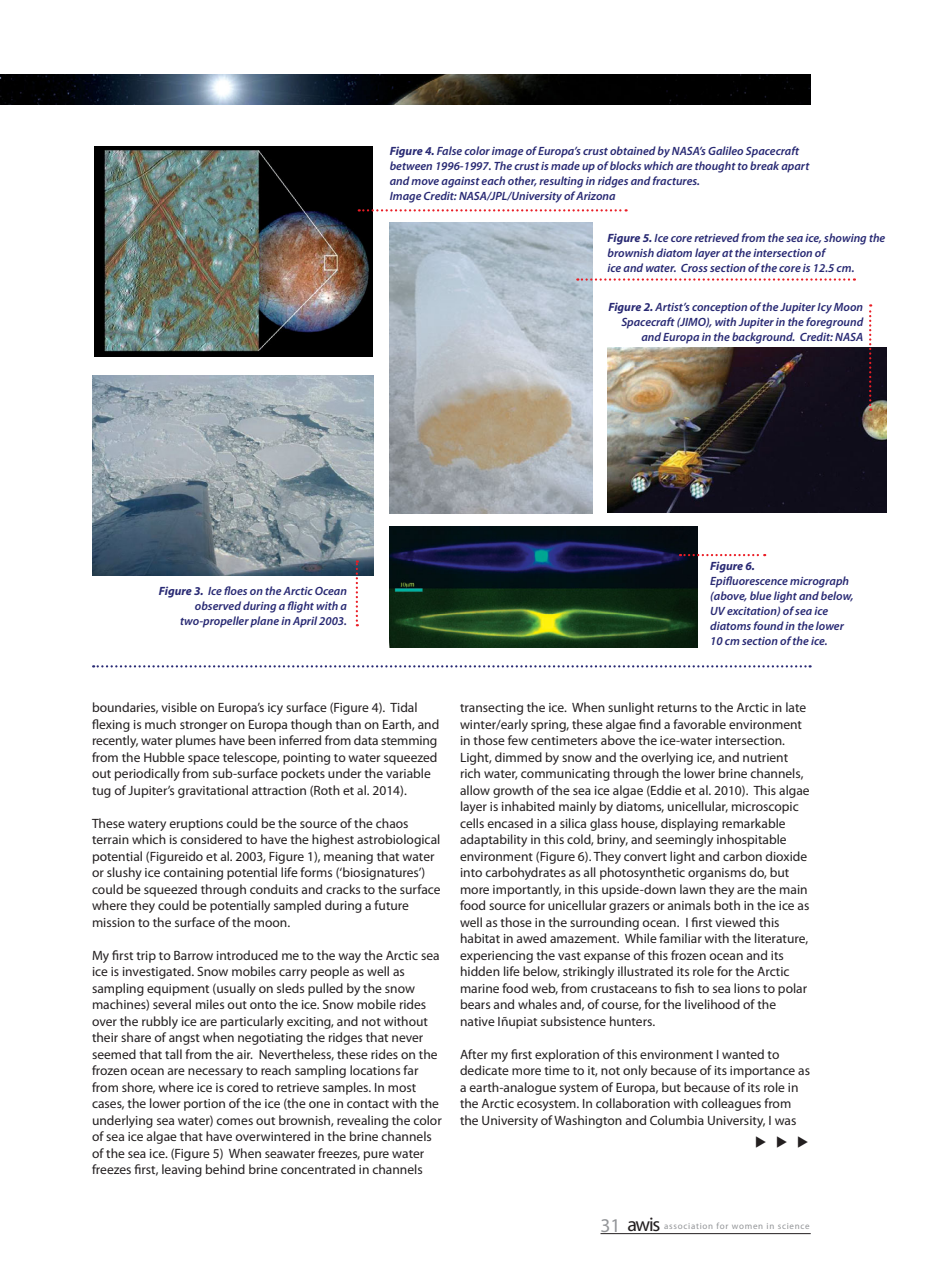
<style>
.page{position:relative;width:946px;height:1270px;background:#fff}
.page>*{position:absolute;margin:0;border:0;box-sizing:border-box;transform-origin:0 0}
.t1{font:13.5px/16.5px "Myriad Pro";color:#231f20}
.t2{font:italic 600 12px/15px "Myriad Pro";color:#282973}
.t3{font:italic 700 12px "Myriad Pro";color:#282973}
.t4{font:9px "Myriad Pro";letter-spacing:.08em;color:#939598}
.s1{font-weight:700}
.s2{font-size:19.5px}
.s3{font-size:19.95px;color:#231f20}
</style>
<div class="page">
<hr style="left:600px;top:1233px;width:210px;height:1px;background:#231f20">
<img style="left:92px;top:375px;width:281px;height:200px">
<svg style="left:355px;top:560px;width:3px;height:66px"></svg>
<img style="left:389px;top:222px;width:204px;height:291px">
<svg style="left:577px;top:278px;width:277px;height:3px"></svg>
<img style="left:389px;top:527px;width:308px;height:120px">
<img style="left:607px;top:347px;width:279px;height:166px">
<svg style="left:93px;top:665px;width:717px;height:2px"></svg>
<img style="left:94px;top:146px;width:279px;height:211px">
<svg style="left:358px;top:209px;width:268px;height:2px"></svg>
<svg style="left:680px;top:554px;width:85px;height:2px"></svg>
<svg style="left:868px;top:304px;width:3px;height:107px"></svg>
<img style="left:0;top:74px;width:810px;height:31px">
<p class="t2" style="left:390px;top:144px;width:421px"><span class="s1">Figure 4.</span> False color image of Europa’s crust obtained by NASA’s Galileo Spacecraft between 1996-1997. The crust is made up of blocks which are thought to break apart and move against each other, resulting in ridges and fractures.<br>Image Credit: NASA/JPL/University of Arizona</p>
<p class="t2" style="left:607px;top:231px;width:279px"><span class="s1">Figure 5.</span> Ice core retrieved from the sea ice, showing the brownish diatom layer at the intersection of<br>ice and water. Cross section of the core is 12.5 cm.</p>
<p class="t2" style="left:608px;top:300px;width:256px;text-align:right"><span class="s1">Figure 2.</span> Artist’s conception of the Jupiter Icy Moon<br>Spacecraft (JIMO), with Jupiter in the foreground and Europa in the background. Credit: NASA</p>
<p class="t2" style="left:159px;top:585px;width:190px;text-align:right"><span class="s1">Figure 3.</span> Ice floes on the Arctic Ocean observed during a flight with a two-propeller plane in April 2003.</p>
<p class="t3" style="left:710px;top:561px;width:46px">Figure 6.</p>
<p class="t2" style="left:710px;top:575px;width:145px">Epifluorescence micrograph (above, blue light and below,<br>UV excitation) of sea ice diatoms found in the lower<br>10 cm section of the ice.</p>
<p class="t1" style="left:92px;top:700px;width:349px">boundaries, visible on Europa’s icy surface (Figure 4). Tidal flexing is much stronger on Europa though than on Earth, and recently, water plumes have been inferred from data stemming from the Hubble space telescope, pointing to water squeezed out periodically from sub-surface pockets under the variable tug of Jupiter’s gravitational attraction (Roth et al. 2014).</p>
<p class="t1" style="left:92px;top:816px;width:350px">These watery eruptions could be the source of the chaos terrain which is considered to have the highest astrobiological potential (Figureido et al. 2003, Figure 1), meaning that water or slushy ice containing potential life forms (‘biosignatures’) could be squeezed through conduits and cracks to the surface where they could be potentially sampled during a future mission to the surface of the moon.</p>
<p class="t1" style="left:92px;top:947px;width:351px">My first trip to Barrow introduced me to the way the Arctic sea ice is investigated. Snow mobiles carry people as well as sampling equipment (usually on sleds pulled by the snow machines) several miles out onto the ice. Snow mobile rides over the rubbly ice are particularly exciting, and not without their share of angst when negotiating the ridges that never seemed that tall from the air. Nevertheless, these rides on the frozen ocean are necessary to reach sampling locations far from shore, where ice is cored to retrieve samples. In most cases, the lower portion of the ice (the one in contact with the underlying sea water) comes out brownish, revealing the color of sea ice algae that have overwintered in the brine channels of the sea ice. (Figure 5) When seawater freezes, pure water freezes first, leaving behind brine concentrated in channels</p>
<p class="t1" style="left:460px;top:700px;width:351px">transecting the ice. When sunlight returns to the Arctic in late winter/early spring, these algae find a favorable environment in those few centimeters above the ice-water intersection.<br>Light, dimmed by snow and the overlying ice, and nutrient rich water, communicating through the lower brine channels, allow growth of the sea ice algae (Eddie et al. 2010). This algae layer is inhabited mainly by diatoms, unicellular, microscopic cells encased in a silica glass house, displaying remarkable adaptability in this cold, briny, and seemingly inhospitable environment (Figure 6). They convert light and carbon dioxide into carbohydrates as all photosynthetic organisms do, but more importantly, in this upside-down lawn they are the main food source for unicellular grazers or animals both in the ice as well as those in the surrounding ocean. I first viewed this habitat in awed amazement. While familiar with the literature, experiencing the vast expanse of this frozen ocean and its hidden life below, strikingly illustrated its role for the Arctic marine food web, from crustaceans to fish to sea lions to polar bears and whales and, of course, for the livelihood of the native Iñupiat subsistence hunters.</p>
<p class="t1" style="left:460px;top:1046px;width:351px">After my first exploration of this environment I wanted to dedicate more time to it, not only because of its importance as a earth-analogue system of Europa, but because of its role in the Arctic ecosystem. In collaboration with colleagues from the University of Washington and Columbia University, I was</p>
<p class="t4" style="left:600px;top:1222px;width:211px"><span class="s2">31</span> <span class="s3">awis</span> association for women in science</p>
</div>
